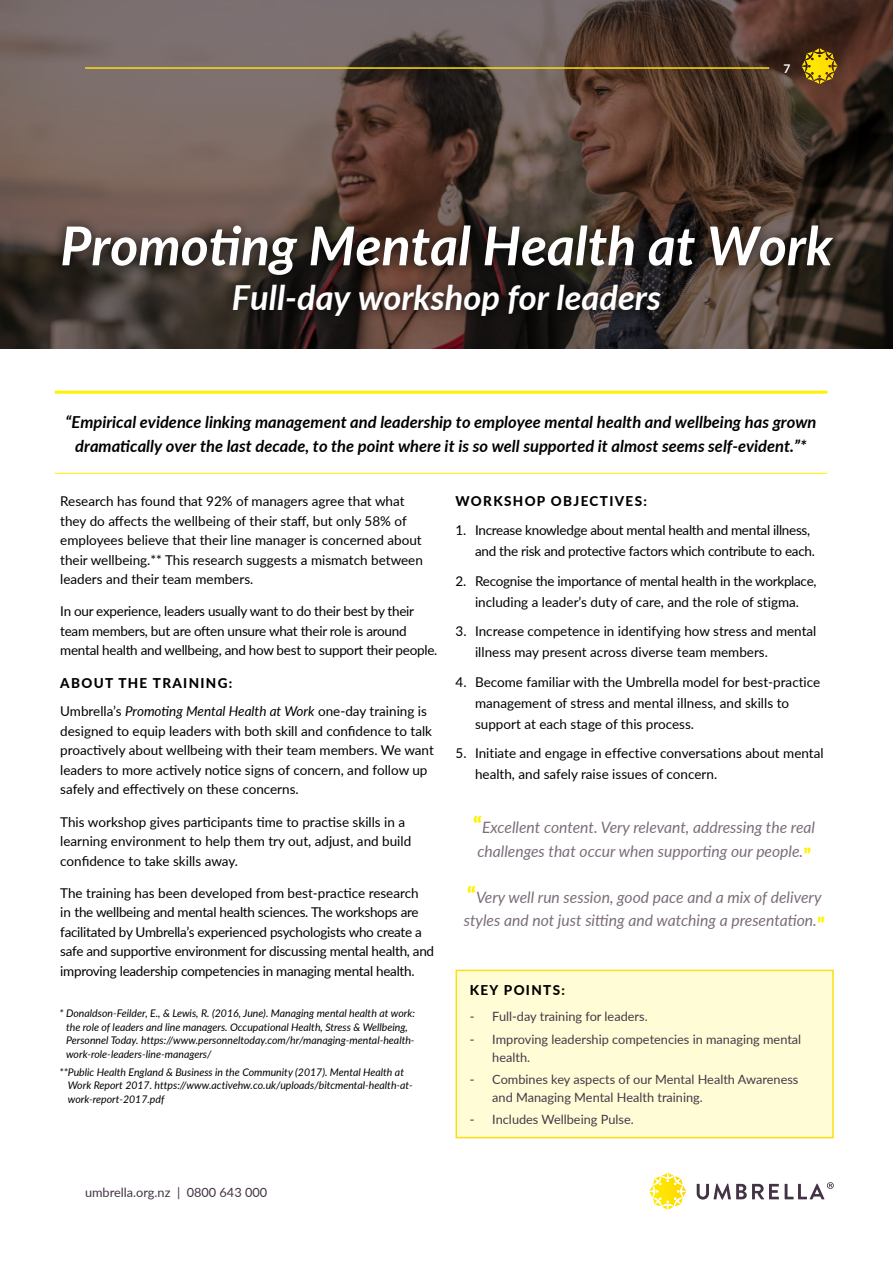
<style>
.page{position:relative;width:893px;height:1263px;background:#fff}
.page>*{position:absolute;margin:0;border:0;box-sizing:border-box;transform-origin:0 0}
.t1{font:italic 700 53.55px "Lato";color:#fff}
.t2{font:italic 700 34.5px "Lato";color:#fff}
.t3{font:italic 700 16.5px/24px "Lato";color:#000;text-align:center}
.t4{font:italic 15.75px/23.5px "Lato";color:#7b6d79}
.t5{font:13.5px/19.5px "Lato";color:#000}
.t6{font:13.5px/19.5px "Lato";letter-spacing:-.02em;color:#000}
.t7{font:800 13.5px "Lato";letter-spacing:.1em;color:#000}
.t8{font:12.75px/18px "Lato";color:#473747}
.t9{font:12.75px "Lato";color:#433344}
.t10{font:700 12px "Lato";color:#fff}
.t11{font:italic 10.5px/13.5px "Lato";color:#000}
.s1{font-weight:800}
.s2{font-style:italic}
.s3{font-weight:900;font-style:normal;font-size:21.9px;color:#fff200}
.s4{font-weight:900;font-style:normal;font-size:18.9px;color:#fff200}
</style>
<div class="page">
<svg style="left:649px;top:1173px;width:38px;height:37px"></svg>
<svg style="left:697px;top:1183px;width:82px;height:16px"></svg>
<svg style="left:785px;top:1182px;width:49px;height:17px"></svg>
<div style="left:456px;top:970px;width:377px;height:167px;background:#fffcd6"></div>
<div style="left:456px;top:970px;width:378px;height:168px;border:2px solid #fbde12"></div>
<img style="left:0;top:0;width:893px;height:349px">
<hr style="left:55px;top:391px;width:772px;height:3px;background:#fff200">
<hr style="left:55px;top:473px;width:772px;height:1px;background:#fff200">
<div style="left:51px;top:215px;width:793px;height:113px;background:#000;opacity:.75"></div>
<hr style="left:85px;top:67px;width:684px;height:2px;background:#fbde12">
<svg style="left:801px;top:48px;width:37px;height:36px"></svg>
<p class="t10" style="left:783px;top:64px;width:8px">7</p>
<h1 class="t1" style="left:60px;top:207px;width:774px">Promoting Mental Health at Work</h1>
<h2 class="t2" style="left:232px;top:283px;width:431px">Full-day workshop for leaders</h2>
<p class="t3" style="left:66px;top:409px;width:752px">“Empirical evidence linking management and leadership to employee mental health and wellbeing has grown dramatically over the last decade, to the point where it is so well supported it almost seems self-evident.”*</p>
<p class="t5" style="left:60px;top:491px;width:364px">Research has found that 92% of managers agree that what they do affects the wellbeing of their staff, but only 58% of employees believe that their line manager is concerned about their wellbeing.** This research suggests a mismatch between leaders and their team members.</p>
<p class="t6" style="left:60px;top:601px;width:379px">In our experience, leaders usually want to do their best by their team members, but are often unsure what their role is around mental health and wellbeing, and how best to support their people.</p>
<p class="t5" style="left:60px;top:669px;width:368px;line-height:28px"><span class="s1">ABOUT THE TRAINING:<br></span>Umbrella’s <span class="s2">Promoting Mental Health at Work</span> one-day training is</p>
<p class="t5" style="left:60px;top:720px;width:375px">designed to equip leaders with both skill and confidence to talk proactively about wellbeing with their team members. We want leaders to more actively notice signs of concern, and follow up safely and effectively on these concerns.</p>
<p class="t5" style="left:60px;top:811px;width:352px">This workshop gives participants time to practise skills in a learning environment to help them try out, adjust, and build confidence to take skills away.</p>
<p class="t6" style="left:60px;top:882px;width:375px">The training has been developed from best-practice research<br>in the wellbeing and mental health sciences. The workshops are facilitated by Umbrella’s experienced psychologists who create a safe and supportive environment for discussing mental health, and improving leadership competencies in managing mental health.</p>
<p class="t11" style="left:66px;top:1007px;width:350px;text-indent:-7px">* Donaldson-Feilder, E., &amp; Lewis, R. (2016, June). Managing mental health at work: the role of leaders and line managers. Occupational Health, Stress &amp; Wellbeing, Personnel Today. https://www.personneltoday.com/hr/managing-mental-health&shy;work-role-leaders-line-managers/</p>
<p class="t11" style="left:68px;top:1066px;width:347px;text-indent:-8px">** Public Health England &amp; Business in the Community (2017). Mental Health at<br>Work Report 2017. https://www.activehw.co.uk/uploads/bitcmental-health-at&shy;work-report-2017.pdf</p>
<p class="t7" style="left:456px;top:493px;width:193px">WORKSHOP OBJECTIVES:</p>
<p class="t6" style="left:475px;top:519px;width:341px;line-height:21px;text-indent:-19px">1. Increase knowledge about mental health and mental illness, and the risk and protective factors which contribute to each.</p>
<p class="t6" style="left:456px;top:570px;width:363px;line-height:21px;text-align:center">2. Recognise the importance of mental health in the workplace, including a leader’s duty of care, and the role of stigma.</p>
<p class="t5" style="left:475px;top:620px;width:343px;line-height:21px;text-indent:-19px">3. Increase competence in identifying how stress and mental illness may present across diverse team members.</p>
<p class="t5" style="left:475px;top:671px;width:347px;line-height:21px;text-indent:-19px">4. Become familiar with the Umbrella model for best-practice management of stress and mental illness, and skills to support at each stage of this process.</p>
<p class="t5" style="left:475px;top:742px;width:350px;line-height:21px;text-indent:-19px">5. Initiate and engage in effective conversations about mental health, and safely raise issues of concern.</p>
<p class="t4" style="left:473px;top:817px;width:343px"><span class="s3">“</span>Excellent content. Very relevant, addressing the real challenges that occur when supporting our people.<span class="s4">”</span></p>
<p class="t4" style="left:464px;top:886px;width:362px"><span class="s3">“</span>Very well run session, good pace and a mix of delivery styles and not just sitting and watching a presentation.<span class="s4">”</span></p>
<p class="t7" style="left:470px;top:982px;width:97px">KEY POINTS:</p>
<p class="t8" style="left:470px;top:1007px;width:179px">- Full-day training for leaders.</p>
<p class="t8" style="left:492px;top:1029px;width:310px;text-indent:-23px">- Improving leadership competencies in managing mental health.</p>
<p class="t8" style="left:492px;top:1070px;width:308px;text-indent:-23px">- Combines key aspects of our Mental Health Awareness and Managing Mental Health training.</p>
<p class="t8" style="left:470px;top:1110px;width:165px">- Includes Wellbeing Pulse.</p>
<p class="t9" style="left:85px;top:1187px;width:184px">umbrella.org.nz | 0800 643 000</p>
</div>
